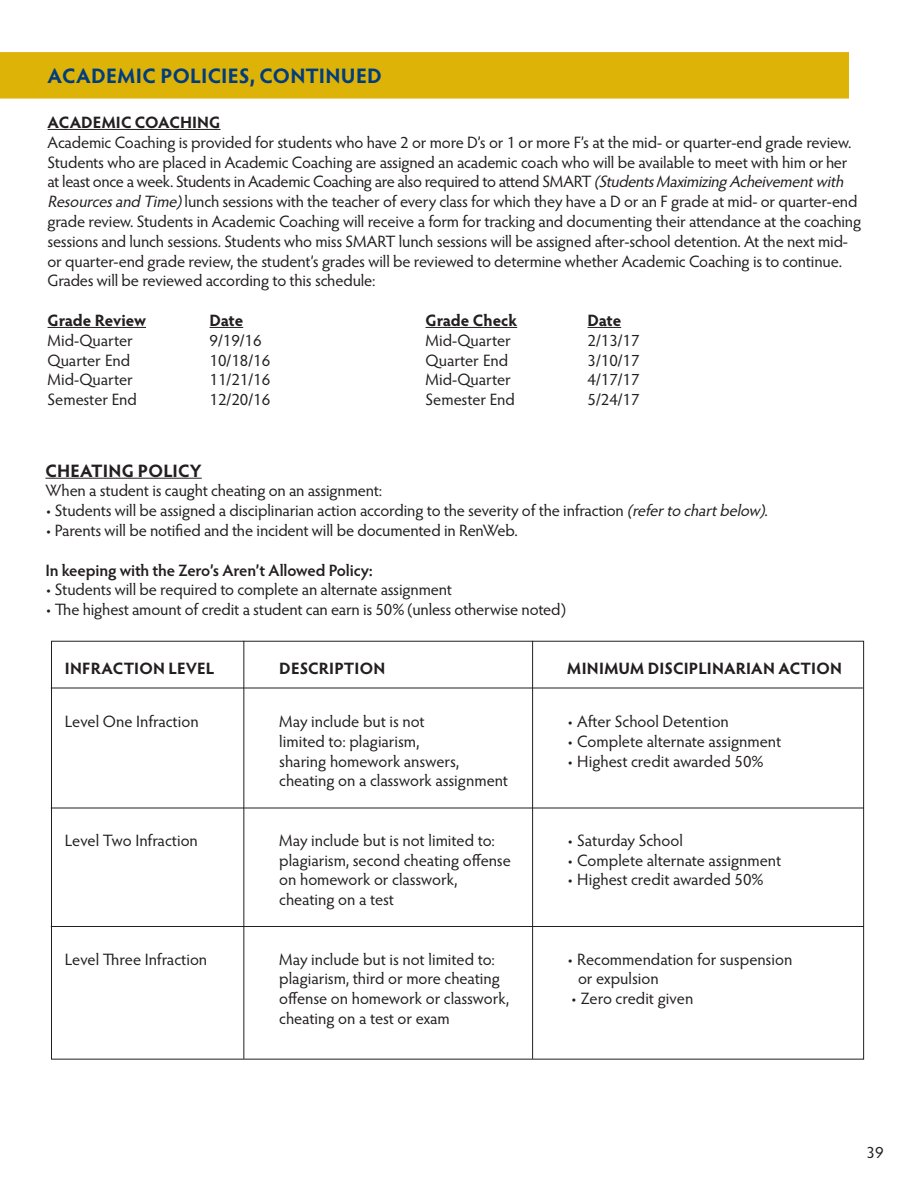
<style>
.page{position:relative;width:918px;height:1188px;background:#fff}
.page>*{position:absolute;margin:0;border:0;box-sizing:border-box;transform-origin:0 0}
.t1{font:700 21px "Hypatia Sans Pro";letter-spacing:.015em;color:#013d7d}
.t2{font:700 18px "Hypatia Sans Pro";letter-spacing:.015em;color:#231f20}
.t3{font:16.5px/19.8px "Hypatia Sans Pro";letter-spacing:-.01em;color:#231f20}
.t4{font:700 16.5px "Hypatia Sans Pro";letter-spacing:.01em;color:#231f20}
.t5{font:600 16.5px "Hypatia Sans Pro";letter-spacing:-.01em;color:#231f20}
.s1{font-style:italic}
</style>
<div class="page">
<div style="left:0;top:52px;width:849px;height:47px;background:#deb308"></div>
<hr style="left:45px;top:478px;width:157px;height:1px;background:#231f20">
<hr style="left:51px;top:688px;width:812px;height:1px;background:#231f20">
<hr style="left:51px;top:808px;width:813px;height:1px;background:#231f20">
<hr style="left:51px;top:926px;width:813px;height:1px;background:#231f20">
<hr style="left:243px;top:641px;width:1px;height:418px;background:#231f20">
<hr style="left:532px;top:641px;width:1px;height:418px;background:#231f20">
<hr style="left:48px;top:129px;width:173px;height:1px;background:#231f20">
<hr style="left:48px;top:327px;width:98px;height:1px;background:#231f20">
<hr style="left:210px;top:327px;width:33px;height:1px;background:#231f20">
<hr style="left:426px;top:327px;width:91px;height:1px;background:#231f20">
<hr style="left:588px;top:327px;width:33px;height:1px;background:#231f20">
<p class="t1" style="left:48px;top:61px;width:336px">ACADEMIC POLICIES, CONTINUED</p>
<p class="t4" style="left:48px;top:111px;width:174px">ACADEMIC COACHING</p>
<p class="t3" style="left:48px;top:132px;width:815px">Academic Coaching is provided for students who have 2 or more D’s or 1 or more F’s at the mid- or quarter-end grade review.<br>Students who are placed in Academic Coaching are assigned an academic coach who will be available to meet with him or her at least once a week. Students in Academic Coaching are also required to attend SMART <span class="s1">(StudentsMaximizingAcheivementwith Resourcesand Time)</span>lunch sessions with the teacher of every class for which they have a D or an F grade at mid- or quarter-end grade review. Students in Academic Coaching will receive a form for tracking and documenting their attendance at the coaching sessions and lunch sessions. Students who miss SMART lunch sessions will be assigned after-school detention. At the next mid&shy;or quarter-end grade review, the student’s grades will be reviewed to determine whether Academic Coaching is to continue.<br>Grades will be reviewed according to this schedule:</p>
<p class="t4" style="left:48px;top:309px;width:100px">Grade Review</p>
<p class="t4" style="left:210px;top:309px;width:35px">Date</p>
<p class="t4" style="left:426px;top:309px;width:93px">Grade Check</p>
<p class="t4" style="left:588px;top:309px;width:35px">Date</p>
<p class="t3" style="left:48px;top:330px;width:87px">Mid-Quarter</p>
<p class="t3" style="left:210px;top:330px;width:54px">9/19/16</p>
<p class="t3" style="left:426px;top:330px;width:87px">Mid-Quarter</p>
<p class="t3" style="left:588px;top:330px;width:54px">2/13/17</p>
<p class="t3" style="left:48px;top:349px;width:84px">Quarter End</p>
<p class="t3" style="left:210px;top:349px;width:62px">10/18/16</p>
<p class="t3" style="left:426px;top:349px;width:84px">Quarter End</p>
<p class="t3" style="left:588px;top:349px;width:54px">3/10/17</p>
<p class="t3" style="left:48px;top:369px;width:87px">Mid-Quarter</p>
<p class="t3" style="left:210px;top:369px;width:62px">11/21/16</p>
<p class="t3" style="left:426px;top:369px;width:87px">Mid-Quarter</p>
<p class="t3" style="left:588px;top:369px;width:54px">4/17/17</p>
<p class="t3" style="left:48px;top:389px;width:91px">Semester End</p>
<p class="t3" style="left:210px;top:389px;width:62px">12/20/16</p>
<p class="t3" style="left:426px;top:389px;width:91px">Semester End</p>
<p class="t3" style="left:588px;top:389px;width:54px">5/24/17</p>
<p class="t2" style="left:45px;top:458px;width:158px">CHEATING POLICY</p>
<p class="t3" style="left:45px;top:480px;width:338px">When a student is caught cheating on an assignment:</p>
<p class="t3" style="left:45px;top:500px;width:725px">• Students will be assigned a disciplinarian action according to the severity of the infraction <span class="s1">(referto chartbelow)</span>.</p>
<p class="t3" style="left:45px;top:520px;width:474px">• Parents will be notified and the incident will be documented in RenWeb.</p>
<p class="t5" style="left:45px;top:558px;width:329px">In keeping with the Zero’s Aren’t Allowed Policy:</p>
<p class="t3" style="left:45px;top:579px;width:408px">• Students will be required to complete an alternate assignment</p>
<p class="t3" style="left:45px;top:599px;width:522px">• The highest amount of credit a student can earn is 50% (unless otherwise noted)</p>
<p class="t4" style="left:65px;top:657px;width:151px">INFRACTION LEVEL</p>
<p class="t4" style="left:279px;top:657px;width:108px">DESCRIPTION</p>
<p class="t4" style="left:567px;top:657px;width:276px">MINIMUM DISCIPLINARIAN ACTION</p>
<p class="t3" style="left:65px;top:711px;width:135px">Level One Infraction</p>
<p class="t3" style="left:279px;top:711px;width:147px">May include but is not</p>
<p class="t3" style="left:567px;top:711px;width:163px">• After School Detention</p>
<p class="t3" style="left:279px;top:731px;width:142px">limited to: plagiarism,</p>
<p class="t3" style="left:567px;top:731px;width:215px">• Complete alternate assignment</p>
<p class="t3" style="left:279px;top:751px;width:181px">sharing homework answers,</p>
<p class="t3" style="left:567px;top:751px;width:198px">• Highest credit awarded 50%</p>
<p class="t3" style="left:279px;top:770px;width:230px">cheating on a classwork assignment</p>
<p class="t3" style="left:65px;top:830px;width:135px">Level Two Infraction</p>
<p class="t3" style="left:279px;top:830px;width:217px">May include but is not limited to:</p>
<p class="t3" style="left:567px;top:830px;width:117px">• Saturday School</p>
<p class="t3" style="left:279px;top:850px;width:233px">plagiarism, second cheating offense</p>
<p class="t3" style="left:567px;top:850px;width:215px">• Complete alternate assignment</p>
<p class="t3" style="left:279px;top:869px;width:180px">on homework or classwork,</p>
<p class="t3" style="left:567px;top:869px;width:198px">• Highest credit awarded 50%</p>
<p class="t3" style="left:279px;top:889px;width:116px">cheating on a test</p>
<p class="t3" style="left:65px;top:949px;width:144px">Level Three Infraction</p>
<p class="t3" style="left:279px;top:949px;width:217px">May include but is not limited to:</p>
<p class="t3" style="left:567px;top:949px;width:227px">• Recommendation for suspension</p>
<p class="t3" style="left:279px;top:968px;width:222px">plagiarism, third or more cheating</p>
<p class="t3" style="left:578px;top:968px;width:82px">or expulsion</p>
<p class="t3" style="left:279px;top:988px;width:231px">offense on homework or classwork,</p>
<p class="t3" style="left:571px;top:988px;width:124px">• Zero credit given</p>
<p class="t3" style="left:279px;top:1008px;width:172px">cheating on a test or exam</p>
<p class="t3" style="left:867px;top:1142px;width:19px">39</p>
</div>
